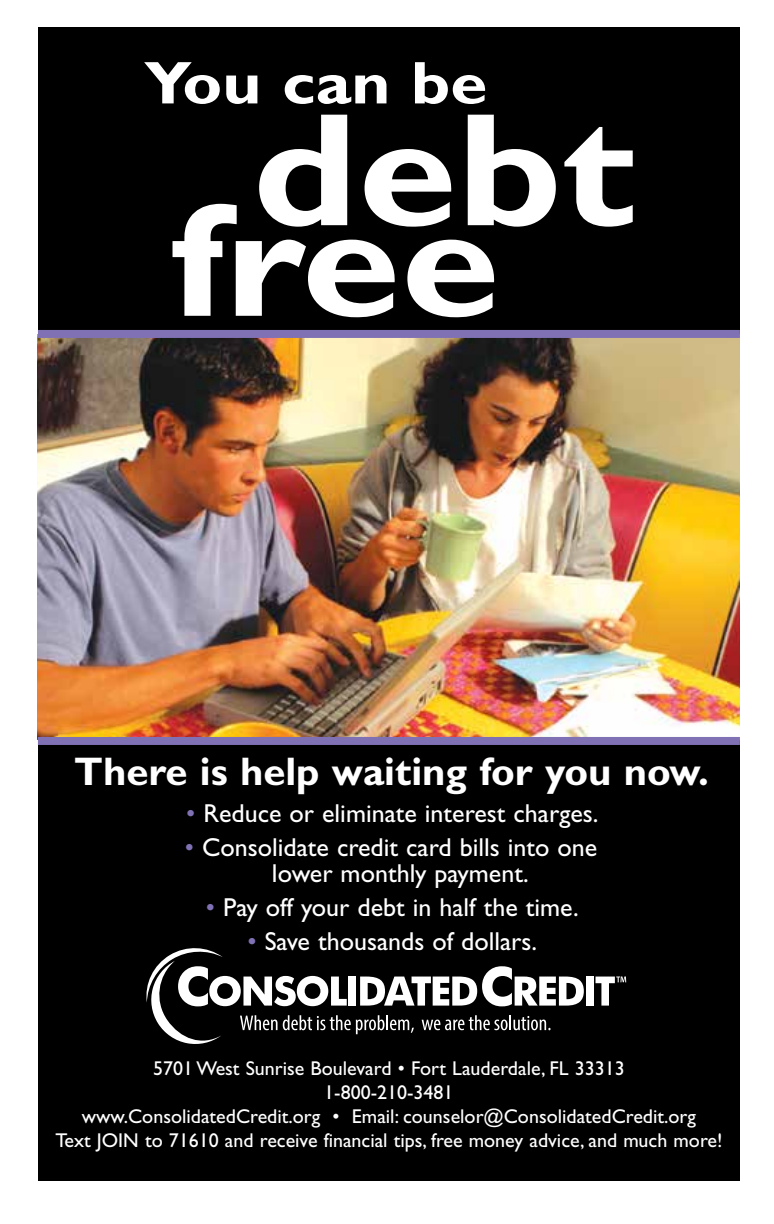
<style>
.page{position:relative;width:774px;height:1224px;background:#fff}
.page>*{position:absolute;margin:0;border:0;box-sizing:border-box;transform-origin:0 0}
.t1{font:700 162px "Gill Sans Std";color:#fff;scale:1.11 1}
.t2{font:700 60.4px "Gill Sans Std";color:#fff;scale:1.11 1}
.t3{font:700 40px "Gill Sans Std";color:#fff}
.t4{font:26px/25.4px "Gill Sans Std";color:#fff}
.t5{font:20px/24px "Gill Sans Std";color:#fff;text-align:center}
.s1{color:#8071b4}
</style>
<div class="page">
<div style="left:38px;top:27px;width:702px;height:1154px;background:#000"></div>
<img style="left:38px;top:338px;width:702px;height:399px">
<div style="left:38px;top:330px;width:702px;height:8px;background:#8071b4"></div>
<div style="left:38px;top:737px;width:702px;height:8px;background:#8071b4"></div>
<div style="left:587px;top:977px;width:7px;height:29px;background:#fff"></div>
<svg style="left:146px;top:948px;width:438px;height:96px"></svg>
<svg style="left:596px;top:977px;width:30px;height:29px"></svg>
<h2 class="t2" style="left:144px;top:47px;width:311px">You can be</h2>
<h1 class="t1" style="left:253px;top:75px;width:346px">debt</h1>
<h1 class="t1" style="left:170px;top:165px;width:299px">free</h1>
<h3 class="t3" style="left:74px;top:748px;width:636px">There is help waiting for you now.</h3>
<h3 class="t4" style="left:186px;top:801px;width:414px"><span class="s1">•</span> Reduce or eliminate interest charges.</h3>
<h3 class="t4" style="left:272px;top:835px;width:327px;text-indent:-87px"><span class="s1">•</span> Consolidate credit card bills into one lower monthly payment.</h3>
<h3 class="t4" style="left:206px;top:894px;width:374px"><span class="s1">•</span> Pay off your debt in half the time.</h3>
<h3 class="t4" style="left:248px;top:928px;width:291px"><span class="s1">•</span> Save thousands of dollars.</h3>
<p class="t5" style="left:55px;top:1056px;width:669px">5701 West Sunrise Boulevard • Fort Lauderdale, FL 33313<br>1-800-210-3481<br>www.ConsolidatedCredit.org • Email: counselor@ConsolidatedCredit.org<br>Text JOIN to 71610 and receive financial tips, free money advice, and much more!</p>
</div>
